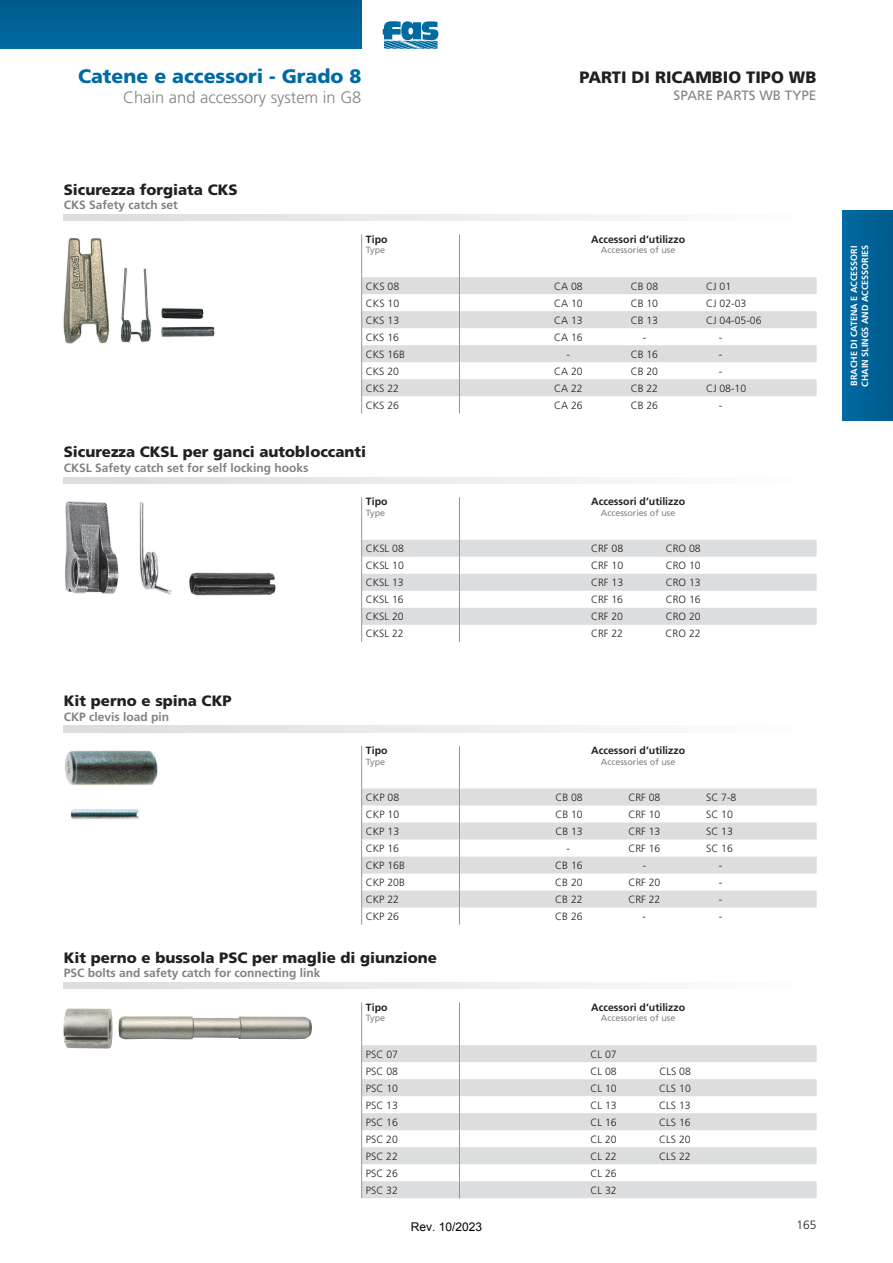
<style>
.page{position:relative;width:893px;height:1263px;background:#fff}
.page>*{position:absolute;margin:0;border:0;box-sizing:border-box;transform-origin:0 0}
.t1{font:900 19.5px "Frutiger";color:#006ba3}
.t2{font:300 16.5px "Frutiger";color:#808285}
.t3{font:900 16.5px "Frutiger";color:#231f20}
.t4{font:900 15px "Frutiger";color:#231f20}
.t5{font:13.5px "Frutiger";color:#808285}
.t6{font:700 12px "Frutiger";color:#808285}
.t7{font:12px "Arial";color:#000}
.t8{font:300 12px "Frutiger";color:#231f20}
.t9{font:300 10.5px "Frutiger";color:#231f20}
.t10{font:700 10.5px "Frutiger";color:#231f20}
.t11{font:9px "Frutiger";color:#808285}
.t12{font:700 9px/10.8px "Frutiger";color:#fff}
</style>
<div class="page">
<div style="left:842px;top:210px;width:51px;height:211px;background:#006297"></div>
<svg style="left:383px;top:21px;width:55px;height:28px;background:#4693bc"></svg>
<div style="left:0;top:0;width:361px;height:49px;background:#006297"></div>
<img style="left:63px;top:1008px;width:249px;height:41px">
<img style="left:65px;top:750px;width:93px;height:70px">
<img style="left:65px;top:501px;width:107px;height:94px">
<img style="left:189px;top:572px;width:87px;height:24px">
<img style="left:63px;top:238px;width:152px;height:106px">
<svg style="left:362px;top:277px;width:455px;height:119px;fill:#dcdddf"></svg>
<svg style="left:459px;top:235px;width:1px;height:178px"></svg>
<svg style="left:361px;top:235px;width:1px;height:178px"></svg>
<svg style="left:361px;top:497px;width:456px;height:145px"></svg>
<svg style="left:64px;top:214px;width:552px;height:7px"></svg>
<svg style="left:64px;top:477px;width:552px;height:6px"></svg>
<svg style="left:64px;top:726px;width:552px;height:6px"></svg>
<svg style="left:64px;top:982px;width:552px;height:7px"></svg>
<svg style="left:362px;top:788px;width:455px;height:119px;fill:#dcdddf"></svg>
<svg style="left:459px;top:746px;width:1px;height:178px"></svg>
<svg style="left:361px;top:746px;width:1px;height:178px"></svg>
<svg style="left:362px;top:1045px;width:455px;height:153px;fill:#dcdddf"></svg>
<svg style="left:459px;top:1003px;width:1px;height:195px"></svg>
<svg style="left:361px;top:1003px;width:1px;height:195px"></svg>
<h1 class="t1" style="left:78px;top:65px;width:285px">Catene e accessori - Grado 8</h1>
<h2 class="t2" style="left:123px;top:88px;width:240px">Chain and accessory system in G8</h2>
<h3 class="t4" style="left:64px;top:180px;width:175px">Sicurezza forgiata CKS</h3>
<p class="t6" style="left:64px;top:198px;width:116px">CKS Safety catch set</p>
<p class="t10" style="left:366px;top:233px;width:23px">Tipo</p>
<p class="t11" style="left:366px;top:245px;width:21px">Type</p>
<h2 class="t3" style="left:579px;top:68px;width:238px">PARTI DI RICAMBIO TIPO WB</h2>
<p class="t5" style="left:674px;top:87px;width:144px">SPARE PARTS WB TYPE</p>
<p class="t10" style="left:591px;top:233px;width:95px">Accessori d’utilizzo</p>
<p class="t11" style="left:601px;top:245px;width:76px">Accessories of use</p>
<p class="t9" style="left:366px;top:280px;width:35px">CKS 08</p>
<p class="t9" style="left:554px;top:280px;width:30px">CA 08</p>
<p class="t9" style="left:631px;top:280px;width:29px">CB 08</p>
<p class="t9" style="left:706px;top:280px;width:27px">CJ 01</p>
<p class="t9" style="left:366px;top:297px;width:35px">CKS 10</p>
<p class="t9" style="left:554px;top:297px;width:30px">CA 10</p>
<p class="t9" style="left:631px;top:297px;width:29px">CB 10</p>
<p class="t9" style="left:706px;top:297px;width:42px">CJ 02-03</p>
<p class="t9" style="left:366px;top:314px;width:35px">CKS 13</p>
<p class="t9" style="left:554px;top:314px;width:30px">CA 13</p>
<p class="t9" style="left:631px;top:314px;width:29px">CB 13</p>
<p class="t9" style="left:706px;top:314px;width:57px">CJ 04-05-06</p>
<p class="t9" style="left:366px;top:331px;width:35px">CKS 16</p>
<p class="t9" style="left:554px;top:331px;width:30px">CA 16</p>
<p class="t9" style="left:643px;top:331px;width:5px">-</p>
<p class="t9" style="left:719px;top:331px;width:5px">-</p>
<p class="t9" style="left:366px;top:348px;width:41px">CKS 16B</p>
<p class="t9" style="left:566px;top:348px;width:5px">-</p>
<p class="t9" style="left:631px;top:348px;width:29px">CB 16</p>
<p class="t9" style="left:719px;top:348px;width:5px">-</p>
<p class="t9" style="left:366px;top:365px;width:35px">CKS 20</p>
<p class="t9" style="left:554px;top:365px;width:30px">CA 20</p>
<p class="t9" style="left:631px;top:365px;width:29px">CB 20</p>
<p class="t9" style="left:719px;top:365px;width:5px">-</p>
<p class="t9" style="left:366px;top:382px;width:35px">CKS 22</p>
<p class="t9" style="left:554px;top:382px;width:30px">CA 22</p>
<p class="t9" style="left:631px;top:382px;width:29px">CB 22</p>
<p class="t9" style="left:706px;top:382px;width:42px">CJ 08-10</p>
<p class="t9" style="left:366px;top:399px;width:35px">CKS 26</p>
<p class="t9" style="left:554px;top:399px;width:30px">CA 26</p>
<p class="t9" style="left:631px;top:399px;width:29px">CB 26</p>
<p class="t9" style="left:719px;top:399px;width:5px">-</p>
<h3 class="t4" style="left:64px;top:443px;width:304px">Sicurezza CKSL per ganci autobloccanti</h3>
<p class="t6" style="left:64px;top:460px;width:246px">CKSL Safety catch set for self locking hooks</p>
<p class="t10" style="left:366px;top:495px;width:23px">Tipo</p>
<p class="t11" style="left:366px;top:507px;width:21px">Type</p>
<p class="t10" style="left:591px;top:495px;width:95px">Accessori d’utilizzo</p>
<p class="t11" style="left:601px;top:507px;width:76px">Accessories of use</p>
<h3 class="t4" style="left:64px;top:692px;width:169px">Kit perno e spina CKP</h3>
<p class="t6" style="left:64px;top:709px;width:107px">CKP clevis load pin</p>
<p class="t9" style="left:366px;top:543px;width:39px">CKSL 08</p>
<p class="t9" style="left:591px;top:543px;width:34px">CRF 08</p>
<p class="t9" style="left:666px;top:543px;width:37px">CRO 08</p>
<p class="t9" style="left:366px;top:560px;width:39px">CKSL 10</p>
<p class="t9" style="left:591px;top:560px;width:34px">CRF 10</p>
<p class="t9" style="left:666px;top:560px;width:37px">CRO 10</p>
<p class="t9" style="left:366px;top:577px;width:39px">CKSL 13</p>
<p class="t9" style="left:591px;top:577px;width:34px">CRF 13</p>
<p class="t9" style="left:666px;top:577px;width:37px">CRO 13</p>
<p class="t9" style="left:366px;top:594px;width:39px">CKSL 16</p>
<p class="t9" style="left:591px;top:594px;width:34px">CRF 16</p>
<p class="t9" style="left:666px;top:594px;width:37px">CRO 16</p>
<p class="t9" style="left:366px;top:611px;width:39px">CKSL 20</p>
<p class="t9" style="left:591px;top:611px;width:34px">CRF 20</p>
<p class="t9" style="left:666px;top:611px;width:37px">CRO 20</p>
<p class="t9" style="left:366px;top:628px;width:39px">CKSL 22</p>
<p class="t9" style="left:591px;top:628px;width:34px">CRF 22</p>
<p class="t9" style="left:666px;top:628px;width:37px">CRO 22</p>
<p class="t10" style="left:366px;top:744px;width:23px">Tipo</p>
<p class="t11" style="left:366px;top:756px;width:21px">Type</p>
<p class="t10" style="left:591px;top:744px;width:95px">Accessori d’utilizzo</p>
<p class="t11" style="left:601px;top:756px;width:76px">Accessories of use</p>
<p class="t9" style="left:366px;top:791px;width:35px">CKP 08</p>
<p class="t9" style="left:555px;top:791px;width:29px">CB 08</p>
<p class="t9" style="left:628px;top:791px;width:34px">CRF 08</p>
<p class="t9" style="left:706px;top:791px;width:32px">SC 7-8</p>
<p class="t9" style="left:366px;top:808px;width:35px">CKP 10</p>
<p class="t9" style="left:555px;top:808px;width:29px">CB 10</p>
<p class="t9" style="left:628px;top:808px;width:34px">CRF 10</p>
<p class="t9" style="left:706px;top:808px;width:28px">SC 10</p>
<p class="t9" style="left:366px;top:825px;width:35px">CKP 13</p>
<p class="t9" style="left:555px;top:825px;width:29px">CB 13</p>
<p class="t9" style="left:628px;top:825px;width:34px">CRF 13</p>
<p class="t9" style="left:706px;top:825px;width:28px">SC 13</p>
<p class="t9" style="left:366px;top:842px;width:35px">CKP 16</p>
<p class="t9" style="left:566px;top:842px;width:5px">-</p>
<p class="t9" style="left:628px;top:842px;width:34px">CRF 16</p>
<p class="t9" style="left:706px;top:842px;width:28px">SC 16</p>
<p class="t9" style="left:366px;top:859px;width:41px">CKP 16B</p>
<p class="t9" style="left:555px;top:859px;width:29px">CB 16</p>
<p class="t9" style="left:643px;top:859px;width:5px">-</p>
<p class="t9" style="left:719px;top:859px;width:5px">-</p>
<p class="t9" style="left:366px;top:876px;width:41px">CKP 20B</p>
<p class="t9" style="left:555px;top:876px;width:29px">CB 20</p>
<p class="t9" style="left:628px;top:876px;width:34px">CRF 20</p>
<p class="t9" style="left:719px;top:876px;width:5px">-</p>
<p class="t9" style="left:366px;top:893px;width:35px">CKP 22</p>
<p class="t9" style="left:555px;top:893px;width:29px">CB 22</p>
<p class="t9" style="left:628px;top:893px;width:34px">CRF 22</p>
<p class="t9" style="left:719px;top:893px;width:5px">-</p>
<p class="t9" style="left:366px;top:910px;width:35px">CKP 26</p>
<p class="t9" style="left:555px;top:910px;width:29px">CB 26</p>
<p class="t9" style="left:643px;top:910px;width:5px">-</p>
<p class="t9" style="left:719px;top:910px;width:5px">-</p>
<h3 class="t4" style="left:64px;top:948px;width:375px">Kit perno e bussola PSC per maglie di giunzione</h3>
<p class="t6" style="left:64px;top:966px;width:258px">PSC bolts and safety catch for connecting link</p>
<p class="t10" style="left:366px;top:1001px;width:23px">Tipo</p>
<p class="t11" style="left:366px;top:1013px;width:21px">Type</p>
<p class="t10" style="left:591px;top:1001px;width:95px">Accessori d’utilizzo</p>
<p class="t11" style="left:601px;top:1013px;width:76px">Accessories of use</p>
<p class="t9" style="left:366px;top:1048px;width:34px">PSC 07</p>
<p class="t9" style="left:590px;top:1048px;width:28px">CL 07</p>
<p class="t9" style="left:366px;top:1065px;width:34px">PSC 08</p>
<p class="t9" style="left:590px;top:1065px;width:28px">CL 08</p>
<p class="t9" style="left:659px;top:1065px;width:33px">CLS 08</p>
<p class="t9" style="left:366px;top:1082px;width:34px">PSC 10</p>
<p class="t9" style="left:590px;top:1082px;width:28px">CL 10</p>
<p class="t9" style="left:659px;top:1082px;width:33px">CLS 10</p>
<p class="t9" style="left:366px;top:1099px;width:34px">PSC 13</p>
<p class="t9" style="left:590px;top:1099px;width:28px">CL 13</p>
<p class="t9" style="left:659px;top:1099px;width:33px">CLS 13</p>
<p class="t9" style="left:366px;top:1116px;width:34px">PSC 16</p>
<p class="t9" style="left:590px;top:1116px;width:28px">CL 16</p>
<p class="t9" style="left:659px;top:1116px;width:33px">CLS 16</p>
<p class="t9" style="left:366px;top:1133px;width:34px">PSC 20</p>
<p class="t9" style="left:590px;top:1133px;width:28px">CL 20</p>
<p class="t9" style="left:659px;top:1133px;width:33px">CLS 20</p>
<p class="t9" style="left:366px;top:1150px;width:34px">PSC 22</p>
<p class="t9" style="left:590px;top:1150px;width:28px">CL 22</p>
<p class="t9" style="left:659px;top:1150px;width:33px">CLS 22</p>
<p class="t9" style="left:366px;top:1167px;width:34px">PSC 26</p>
<p class="t9" style="left:590px;top:1167px;width:28px">CL 26</p>
<p class="t9" style="left:366px;top:1184px;width:34px">PSC 32</p>
<p class="t9" style="left:590px;top:1184px;width:28px">CL 32</p>
<p class="t7" style="left:411px;top:1219px;width:73px">Rev. 10/2023</p>
<p class="t8" style="left:796px;top:1218px;width:22px">165</p>
<p class="t12" style="left:849px;top:387px;width:144px;rotate:-90deg">BRACHE DI CATENA E ACCESSORI<br>CHAIN SLINGS AND ACCESSORIES</p>
</div>
